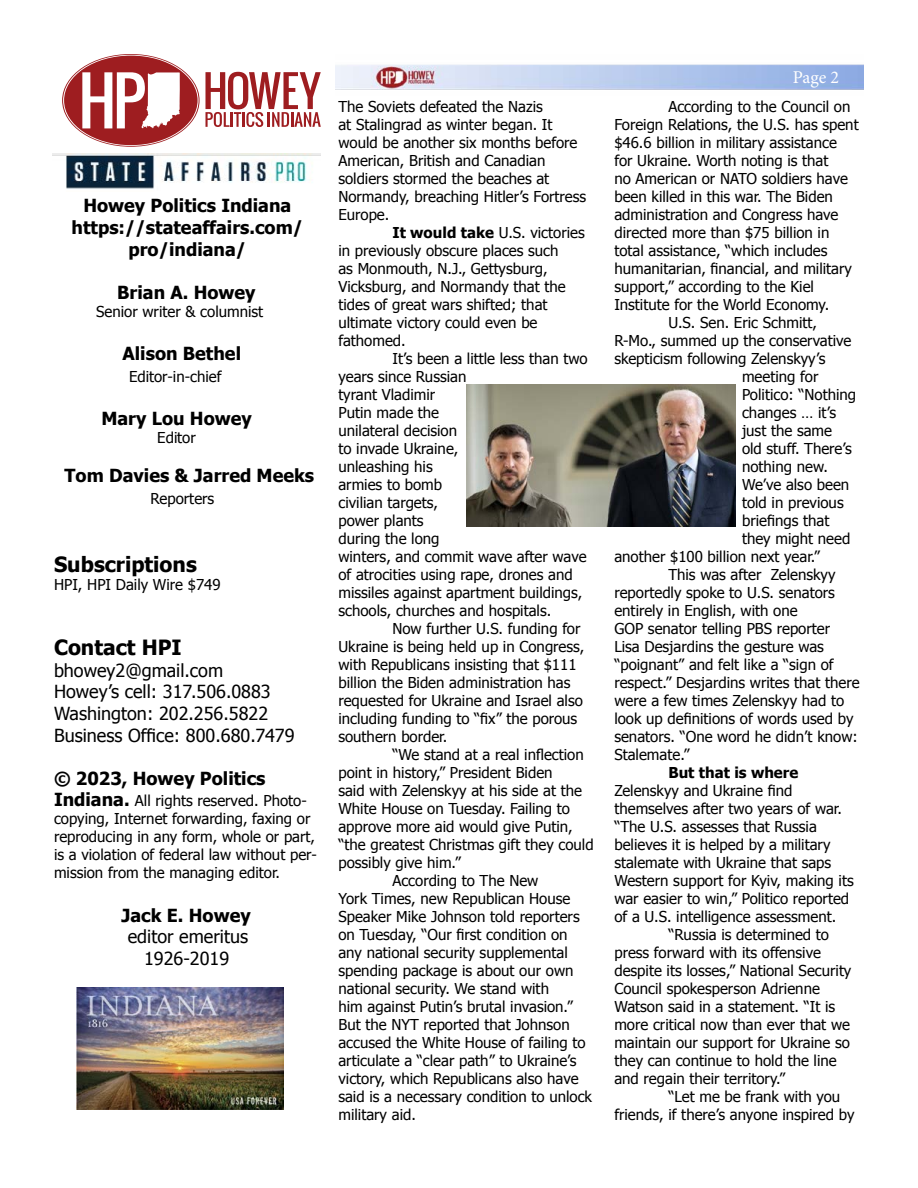
<style>
.page{position:relative;width:918px;height:1188px;background:#fff}
.page>*{position:absolute;margin:0;border:0;box-sizing:border-box;transform-origin:0 0}
.t1{font:700 21px "Tahoma";color:#000}
.t2{font:700 18px/21.6px "Tahoma";color:#000;text-align:center}
.t3{font:18px/21.6px "Tahoma";color:#000}
.t4{font:18px "Minion Pro";color:#fff}
.t5{font:15px/18px "Tahoma";color:#000}
.t6{font:700 15px "Tahoma";color:#000}
.s1{font-weight:700;font-size:18px}
.s2{font-weight:700}
</style>
<div class="page">
<img style="left:336px;top:64px;width:528px;height:26px">
<img style="left:77px;top:987px;width:207px;height:122px">
<svg style="left:62px;top:54px;width:259px;height:93px"></svg>
<img style="left:52px;top:154px;width:269px;height:35px">
<img style="left:466px;top:384px;width:269px;height:142px">
<p class="t2" style="left:72px;top:194px;width:233px">Howey Politics Indiana https://stateaffairs.com/ pro/indiana/</p>
<p class="t2" style="left:117px;top:280px;width:140px">Brian A. Howey</p>
<p class="t5" style="left:96px;top:302px;width:169px">Senior writer &amp; columnist</p>
<p class="t2" style="left:123px;top:342px;width:120px">Alison Bethel</p>
<p class="t5" style="left:129px;top:367px;width:94px">Editor-in-chief</p>
<p class="t2" style="left:101px;top:406px;width:152px">Mary Lou Howey</p>
<p class="t5" style="left:157px;top:428px;width:40px">Editor</p>
<p class="t2" style="left:65px;top:464px;width:251px">Tom Davies &amp; Jarred Meeks</p>
<p class="t5" style="left:151px;top:489px;width:65px">Reporters</p>
<h1 class="t1" style="left:54px;top:550px;width:144px">Subscriptions</h1>
<p class="t5" style="left:54px;top:575px;width:168px">HPI, HPI Daily Wire $749</p>
<h1 class="t1" style="left:54px;top:633px;width:129px">Contact HPI</h1>
<p class="t3" style="left:54px;top:659px;width:242px">bhowey2@gmail.com<br>Howey’s cell: 317.506.0883<br>Washington: 202.256.5822<br>Business Office: 800.680.7479</p>
<p class="t2" style="left:54px;top:766px;width:213px">© 2023, Howey Politics</p>
<p class="t5" style="left:54px;top:791px;width:264px"><span class="s1">Indiana.</span> All rights reserved. Photo&shy;copying, Internet forwarding, faxing or reproducing in any form, whole or part, is a violation of federal law without per&shy;mission from the managing editor.</p>
<p class="t2" style="left:122px;top:903px;width:131px">Jack E. Howey</p>
<p class="t3" style="left:128px;top:925px;width:122px;text-align:center">editor emeritus<br>1926-2019</p>
<p class="t5" style="left:338px;top:97px;width:249px">The Soviets defeated the Nazis<br>at Stalingrad as winter began. It would be another six months before<br>American, British and Canadian soldiers stormed the beaches at<br>Normandy, breaching Hitler’s Fortress<br>Europe.</p>
<p class="t5" style="left:338px;top:223px;width:248px;text-indent:54px"><span class="s2">It would take</span> U.S. victories in previously obscure places such<br>as Monmouth, N.J., Gettysburg,<br>Vicksburg, and Normandy that the tides of great wars shifted; that ultimate victory could even be fathomed.</p>
<p class="t5" style="left:338px;top:349px;width:251px;text-indent:54px">It’s been a little less than two years since Russian<br>tyrant Vladimir<br>Putin made the<br>unilateral decision<br>to invade Ukraine,<br>unleashing his<br>armies to bomb<br>civilian targets,<br>power plants<br>during the long<br>winters, and commit wave after wave of atrocities using rape, drones and missiles against apartment buildings, schools, churches and hospitals.</p>
<p class="t5" style="left:338px;top:619px;width:247px;text-indent:54px">Now further U.S. funding for Ukraine is being held up in Congress, with Republicans insisting that $111 billion the Biden administration has requested for Ukraine and Israel also including funding to “fix” the porous southern border.</p>
<p class="t5" style="left:392px;top:745px;width:193px">“We stand at a real inflection</p>
<p class="t5" style="left:338px;top:763px;width:216px">point in history,” President Biden</p>
<p class="t5" style="left:338px;top:781px;width:245px">said with Zelenskyy at his side at the</p>
<p class="t5" style="left:338px;top:799px;width:233px">White House on Tuesday. Failing to</p>
<p class="t5" style="left:338px;top:817px;width:236px">approve more aid would give Putin,</p>
<p class="t5" style="left:338px;top:835px;width:257px">“the greatest Christmas gift they could</p>
<p class="t5" style="left:338px;top:853px;width:124px">possibly give him.”</p>
<p class="t5" style="left:392px;top:871px;width:147px">According to The New</p>
<p class="t5" style="left:338px;top:889px;width:233px">York Times, new Republican House</p>
<p class="t5" style="left:338px;top:907px;width:243px">Speaker Mike Johnson told reporters</p>
<p class="t5" style="left:338px;top:925px;width:231px">on Tuesday, “Our first condition on</p>
<p class="t5" style="left:338px;top:943px;width:231px">any national security supplemental</p>
<p class="t5" style="left:338px;top:961px;width:237px">spending package is about our own</p>
<p class="t5" style="left:338px;top:979px;width:212px">national security. We stand with</p>
<p class="t5" style="left:338px;top:997px;width:236px">him against Putin’s brutal invasion.”</p>
<p class="t5" style="left:338px;top:1015px;width:233px">But the NYT reported that Johnson</p>
<p class="t5" style="left:338px;top:1033px;width:249px">accused the White House of failing to</p>
<p class="t5" style="left:338px;top:1051px;width:240px">articulate a “clear path” to Ukraine’s</p>
<p class="t5" style="left:338px;top:1069px;width:242px">victory, which Republicans also have</p>
<p class="t5" style="left:338px;top:1087px;width:255px">said is a necessary condition to unlock</p>
<p class="t5" style="left:338px;top:1105px;width:79px">military aid.</p>
<p class="t4" style="left:793px;top:65px;width:48px">Page 2</p>
<p class="t5" style="left:668px;top:97px;width:184px">According to the Council on</p>
<p class="t5" style="left:614px;top:115px;width:246px">Foreign Relations, the U.S. has spent</p>
<p class="t5" style="left:614px;top:133px;width:224px">$46.6 billion in military assistance</p>
<p class="t5" style="left:614px;top:151px;width:216px">for Ukraine. Worth noting is that</p>
<p class="t5" style="left:614px;top:169px;width:235px">no American or NATO soldiers have</p>
<p class="t5" style="left:614px;top:187px;width:220px">been killed in this war. The Biden</p>
<p class="t5" style="left:614px;top:205px;width:226px">administration and Congress have</p>
<p class="t5" style="left:614px;top:223px;width:217px">directed more than $75 billion in</p>
<p class="t5" style="left:614px;top:241px;width:215px">total assistance, “which includes</p>
<p class="t5" style="left:614px;top:259px;width:239px">humanitarian, financial, and military</p>
<p class="t5" style="left:614px;top:277px;width:201px">support,” according to the Kiel</p>
<p class="t5" style="left:614px;top:295px;width:216px">Institute for the World Economy.</p>
<p class="t5" style="left:668px;top:313px;width:150px">U.S. Sen. Eric Schmitt,</p>
<p class="t5" style="left:614px;top:331px;width:239px">R-Mo., summed up the conservative</p>
<p class="t5" style="left:614px;top:349px;width:212px">skepticism following Zelenskyy’s</p>
<p class="t5" style="left:742px;top:367px;width:78px">meeting for</p>
<p class="t5" style="left:742px;top:385px;width:116px">Politico: “Nothing</p>
<p class="t5" style="left:742px;top:403px;width:96px">changes … it’s</p>
<p class="t5" style="left:742px;top:421px;width:92px">just the same</p>
<p class="t5" style="left:742px;top:439px;width:111px">old stuff. There’s</p>
<p class="t5" style="left:742px;top:457px;width:88px">nothing new.</p>
<p class="t5" style="left:742px;top:475px;width:109px">We’ve also been</p>
<p class="t5" style="left:742px;top:493px;width:103px">told in previous</p>
<p class="t5" style="left:742px;top:511px;width:89px">briefings that</p>
<p class="t5" style="left:742px;top:529px;width:110px">they might need</p>
<p class="t5" style="left:614px;top:547px;width:207px">another $100 billion next year.”</p>
<p class="t5" style="left:668px;top:565px;width:169px">This was after Zelenskyy</p>
<p class="t5" style="left:614px;top:583px;width:222px">reportedly spoke to U.S. senators</p>
<p class="t5" style="left:614px;top:601px;width:185px">entirely in English, with one</p>
<p class="t5" style="left:614px;top:619px;width:217px">GOP senator telling PBS reporter</p>
<p class="t5" style="left:614px;top:637px;width:211px">Lisa Desjardins the gesture was</p>
<p class="t5" style="left:614px;top:655px;width:221px">“poignant” and felt like a “sign of</p>
<p class="t5" style="left:614px;top:673px;width:247px">respect.” Desjardins writes that there</p>
<p class="t5" style="left:614px;top:691px;width:231px">were a few times Zelenskyy had to</p>
<p class="t5" style="left:614px;top:709px;width:241px">look up definitions of words used by</p>
<p class="t5" style="left:614px;top:727px;width:245px">senators. “One word he didn’t know:</p>
<p class="t5" style="left:614px;top:745px;width:77px">Stalemate.”</p>
<p class="t6" style="left:668px;top:762px;width:131px">But that is where</p>
<p class="t5" style="left:614px;top:781px;width:179px">Zelenskyy and Ukraine find</p>
<p class="t5" style="left:614px;top:799px;width:229px">themselves after two years of war.</p>
<p class="t5" style="left:614px;top:817px;width:204px">“The U.S. assesses that Russia</p>
<p class="t5" style="left:614px;top:835px;width:218px">believes it is helped by a military</p>
<p class="t5" style="left:614px;top:853px;width:218px">stalemate with Ukraine that saps</p>
<p class="t5" style="left:614px;top:871px;width:241px">Western support for Kyiv, making its</p>
<p class="t5" style="left:614px;top:889px;width:236px">war easier to win,” Politico reported</p>
<p class="t5" style="left:614px;top:907px;width:223px">of a U.S. intelligence assessment.</p>
<p class="t5" style="left:668px;top:925px;width:162px">“Russia is determined to</p>
<p class="t5" style="left:614px;top:943px;width:208px">press forward with its offensive</p>
<p class="t5" style="left:614px;top:961px;width:239px">despite its losses,” National Security</p>
<p class="t5" style="left:614px;top:979px;width:207px">Council spokesperson Adrienne</p>
<p class="t5" style="left:614px;top:997px;width:222px">Watson said in a statement. “It is</p>
<p class="t5" style="left:614px;top:1015px;width:237px">more critical now than ever that we</p>
<p class="t5" style="left:614px;top:1033px;width:237px">maintain our support for Ukraine so</p>
<p class="t5" style="left:614px;top:1051px;width:224px">they can continue to hold the line</p>
<p class="t5" style="left:614px;top:1069px;width:172px">and regain their territory.”</p>
<p class="t5" style="left:668px;top:1087px;width:173px">“Let me be frank with you</p>
<p class="t5" style="left:614px;top:1105px;width:242px">friends, if there’s anyone inspired by</p>
</div>
